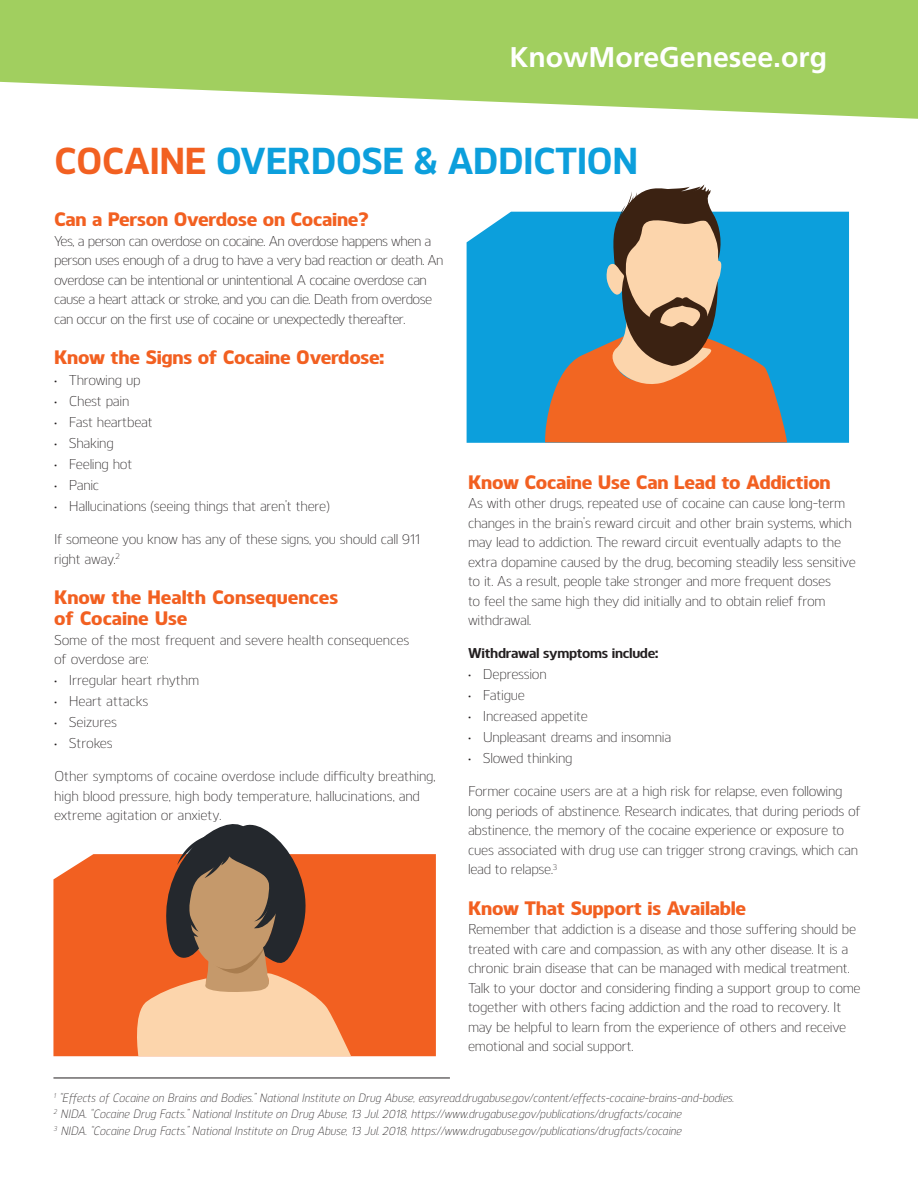
<style>
.page{position:relative;width:918px;height:1188px;background:#fff}
.page>*{position:absolute;margin:0;border:0;box-sizing:border-box;transform-origin:0 0}
.t1{font:700 37.5px "Kobern";letter-spacing:-.02em;color:#0c9fdc}
.t2{font:700 28.5px "Frutiger";color:#fff}
.t3{font:800 19.5px/21px "Kobern";letter-spacing:-.01em;color:#f26021}
.t4{font:300 14.25px/19.5px "Kobern";letter-spacing:-.02em;color:#231f20}
.t5{font:300 14.25px/19.5px "Kobern";letter-spacing:-.04em;color:#231f20}
.t6{font:700 14.25px "Kobern";letter-spacing:-.02em;color:#231f20}
.t7{font:italic 300 12px "Kobern";color:#231f20;scale:.92 1}
.s1{color:#f26021}
</style>
<div class="page">
<svg style="left:0;top:0;width:918px;height:119px;fill:#a1cf5f"></svg>
<hr style="left:53px;top:1078px;width:397px;height:1px;background:#231f20">
<div style="left:467px;top:212px;width:382px;height:231px;background:#0c9fdc"></div>
<svg style="left:545px;top:184px;width:242px;height:259px;background:#8d8f88"></svg>
<div style="left:53px;top:854px;width:383px;height:202px;background:#f26021"></div>
<svg style="left:132px;top:824px;width:219px;height:232px;background:#c98b66"></svg>
<p class="t2" style="left:509px;top:41px;width:319px">KnowMoreGenesee.org</p>
<p class="t1" style="left:54px;top:134px;width:585px"><span class="s1">COCAINE</span> OVERDOSE &amp; ADDICTION</p>
<p class="t3" style="left:54px;top:208px;width:316px">Can a Person Overdose on Cocaine?</p>
<p class="t5" style="left:54px;top:230px;width:391px">Yes, a person can overdose on cocaine. An overdose happens when a person uses enough of a drug to have a very bad reaction or death. An overdose can be intentional or unintentional. A cocaine overdose can cause a heart attack or stroke, and you can die. Death from overdose can occur on the first use of cocaine or unexpectedly thereafter.</p>
<p class="t3" style="left:54px;top:346px;width:332px">Know the Signs of Cocaine Overdose:</p>
<p class="t4" style="left:54px;top:370px;width:88px">• Throwing up</p>
<p class="t4" style="left:54px;top:391px;width:77px">• Chest pain</p>
<p class="t4" style="left:54px;top:412px;width:100px">• Fast heartbeat</p>
<p class="t4" style="left:54px;top:433px;width:61px">• Shaking</p>
<p class="t4" style="left:54px;top:454px;width:80px">• Feeling hot</p>
<p class="t4" style="left:54px;top:475px;width:47px">• Panic</p>
<p class="t4" style="left:54px;top:496px;width:277px">• Hallucinations (seeing things that aren’t there)</p>
<p class="t4" style="left:54px;top:529px;width:368px">If someone you know has any of these signs, you should call 911 right away.<sup>2</sup></p>
<p class="t3" style="left:54px;top:586px;width:286px">Know the Health Consequences of Cocaine Use</p>
<p class="t4" style="left:54px;top:629px;width:357px">Some of the most frequent and severe health consequences of overdose are:</p>
<p class="t4" style="left:54px;top:670px;width:147px">• Irregular heart rhythm</p>
<p class="t4" style="left:54px;top:691px;width:96px">• Heart attacks</p>
<p class="t4" style="left:54px;top:712px;width:65px">• Seizures</p>
<p class="t4" style="left:54px;top:733px;width:60px">• Strokes</p>
<p class="t4" style="left:54px;top:766px;width:383px">Other symptoms of cocaine overdose include difficulty breathing, high blood pressure, high body temperature, hallucinations, and extreme agitation or anxiety.</p>
<p class="t3" style="left:468px;top:470px;width:364px">Know Cocaine Use Can Lead to Addiction</p>
<p class="t4" style="left:468px;top:493px;width:389px">As with other drugs, repeated use of cocaine can cause long-term changes in the brain’s reward circuit and other brain systems, which may lead to addiction. The reward circuit eventually adapts to the extra dopamine caused by the drug, becoming steadily less sensitive to it. As a result, people take stronger and more frequent doses<br>to feel the same high they did initially and to obtain relief from withdrawal.</p>
<p class="t6" style="left:468px;top:643px;width:192px">Withdrawal symptoms include:</p>
<p class="t4" style="left:468px;top:664px;width:80px">• Depression</p>
<p class="t4" style="left:468px;top:685px;width:59px">• Fatigue</p>
<p class="t4" style="left:468px;top:706px;width:121px">• Increased appetite</p>
<p class="t4" style="left:468px;top:727px;width:205px">• Unpleasant dreams and insomnia</p>
<p class="t4" style="left:468px;top:748px;width:106px">• Slowed thinking</p>
<p class="t4" style="left:468px;top:781px;width:394px">Former cocaine users are at a high risk for relapse, even following long periods of abstinence. Research indicates, that during periods of abstinence, the memory of the cocaine experience or exposure to cues associated with drug use can trigger strong cravings, which can lead to relapse.<sup>3</sup></p>
<p class="t3" style="left:468px;top:896px;width:280px">Know That Support is Available</p>
<p class="t4" style="left:468px;top:919px;width:394px">Remember that addiction is a disease and those suffering should be treated with care and compassion, as with any other disease. It is a chronic brain disease that can be managed with medical treatment.<br>Talk to your doctor and considering finding a support group to come together with others facing addiction and the road to recovery. It may be helpful to learn from the experience of others and receive emotional and social support.</p>
<p class="t7" style="left:53px;top:1090px;width:741px"><sup>1</sup> “Effects of Cocaine on Brains and Bodies.” National Institute on Drug Abuse, easyread.drugabuse.gov/content/effects-cocaine-brains-and-bodies.</p>
<p class="t7" style="left:53px;top:1106px;width:684px"><sup>2</sup> NIDA. “Cocaine Drug Facts.” National Institute on Drug Abuse, 13 Jul. 2018, https://www.drugabuse.gov/publications/drugfacts/cocaine</p>
<p class="t7" style="left:53px;top:1123px;width:684px"><sup>3</sup> NIDA. “Cocaine Drug Facts.” National Institute on Drug Abuse, 13 Jul. 2018, https://www.drugabuse.gov/publications/drugfacts/cocaine</p>
</div>
